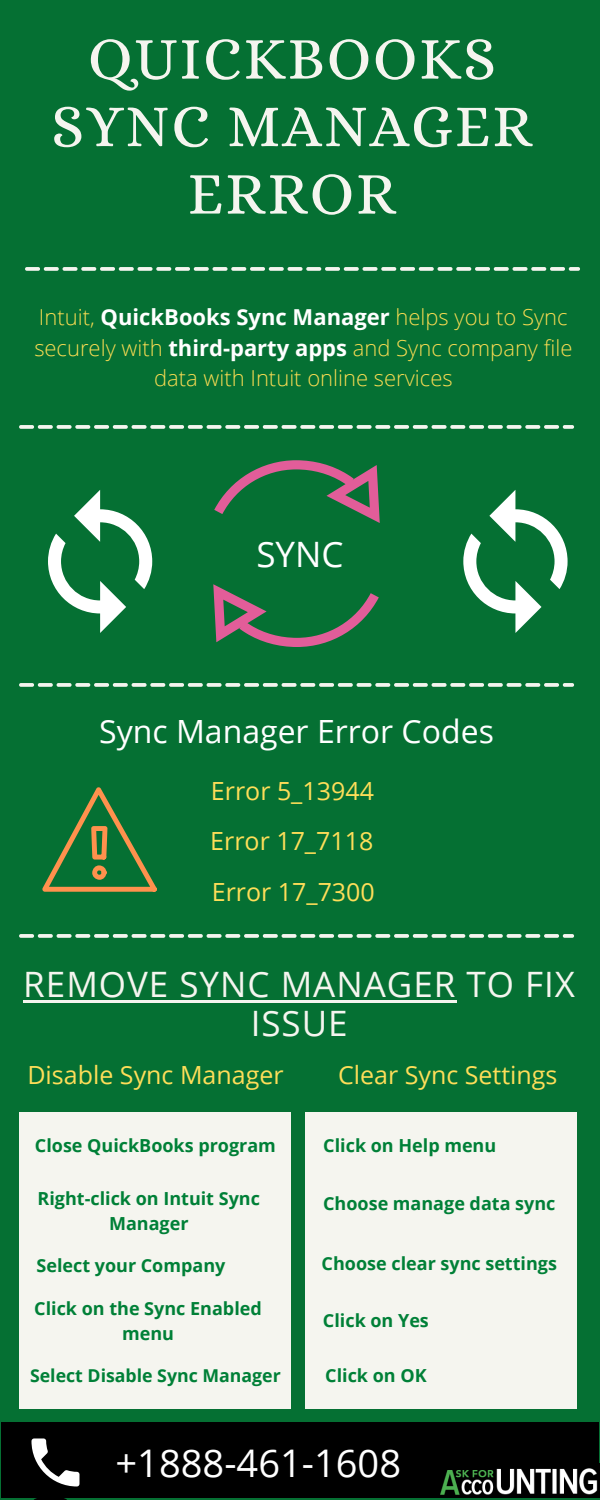
<style>
.page{position:relative;width:600px;height:1500px;background:#057033}
.page>*{position:absolute;margin:0;border:0;box-sizing:border-box;transform-origin:0 0}
.t1{font:60.5px/67.5px "Alice";letter-spacing:.03em;color:#f5f5ef;text-align:center}
.t2{font:38.1px "Open Sans";color:#fff}
.t3{font:35px/39px "Open Sans";letter-spacing:.03em;color:#f5f5ef;text-align:center}
.t4{font:35px "Open Sans";color:#fff}
.t5{font:32px "Open Sans";color:#fff}
.t6{font:25px "Open Sans";color:#ffde59}
.t7{font:300 22px/30.8px "Open Sans";color:#f8db52;text-align:center}
.t8{font:700 18px/24.8px "Open Sans";color:#008037;text-align:center}
.t9{font:700 17.7px "Open Sans";color:#008037}
.s1{font-weight:700;color:#fff}
</style>
<div class="page">
<svg style="left:25px;top:267px;width:555px;height:4px"></svg>
<svg style="left:19px;top:425px;width:555px;height:4px"></svg>
<svg style="left:48px;top:490px;width:104px;height:143px"></svg>
<svg style="left:214px;top:460px;width:166px;height:63px"></svg>
<svg style="left:213px;top:584px;width:166px;height:63px"></svg>
<svg style="left:463px;top:490px;width:105px;height:143px"></svg>
<svg style="left:19px;top:683px;width:555px;height:4px"></svg>
<div style="left:19px;top:1112px;width:272px;height:297px;background:#f5f5ef"></div>
<div style="left:306px;top:1112px;width:271px;height:297px;background:#f5f5ef"></div>
<div style="left:1px;top:1422px;width:598px;height:76px;background:#000"></div>
<svg style="left:34px;top:1498px;width:33px;height:2px"></svg>
<svg style="left:32px;top:1438px;width:48px;height:48px"></svg>
<img style="left:440px;top:1468px;width:158px;height:27px">
<svg style="left:19px;top:934px;width:555px;height:4px"></svg>
<svg style="left:42px;top:787px;width:115px;height:105px"></svg>
<hr style="left:23px;top:1000px;width:433px;height:3px;background:#f5f5ef">
<p class="t1" style="left:51px;top:24px;width:483px">QUICKBOOKS<br>SYNC MANAGER<br>ERROR</p>
<p class="t7" style="left:34px;top:301px;width:540px">Intuit, <span class="s1">QuickBooks Sync Manager</span> helps you to Sync securely with <span class="s1">third-party apps</span> and Sync company file data with Intuit online services</p>
<p class="t4" style="left:256px;top:529px;width:89px">SYNC</p>
<p class="t5" style="left:99px;top:709px;width:396px">Sync Manager Error Codes</p>
<p class="t6" style="left:211px;top:773px;width:165px">Error 5_13944</p>
<p class="t6" style="left:210px;top:823px;width:165px">Error 17_7118</p>
<p class="t6" style="left:212px;top:874px;width:165px">Error 17_7300</p>
<p class="t3" style="left:23px;top:964px;width:553px">REMOVE SYNC MANAGER TO FIX<br>ISSUE</p>
<p class="t6" style="left:27px;top:1057px;width:258px">Disable Sync Manager</p>
<p class="t8" style="left:35px;top:1132px;width:243px">Close QuickBooks program</p>
<p class="t8" style="left:38px;top:1185px;width:224px">Right-click on Intuit Sync<br>Manager</p>
<p class="t8" style="left:36px;top:1252px;width:190px">Select your Company</p>
<p class="t8" style="left:34px;top:1296px;width:229px">Click on the Sync Enabled menu</p>
<p class="t9" style="left:30px;top:1363px;width:252px">Select Disable Sync Manager</p>
<p class="t6" style="left:338px;top:1057px;width:221px">Clear Sync Settings</p>
<p class="t8" style="left:323px;top:1132px;width:174px">Click on Help menu</p>
<p class="t8" style="left:323px;top:1191px;width:234px">Choose manage data sync</p>
<p class="t8" style="left:322px;top:1251px;width:237px">Choose clear sync settings</p>
<p class="t8" style="left:323px;top:1307px;width:107px">Click on Yes</p>
<p class="t8" style="left:325px;top:1362px;width:103px">Click on OK</p>
<p class="t2" style="left:116px;top:1437px;width:287px">+1888-461-1608</p>
</div>
